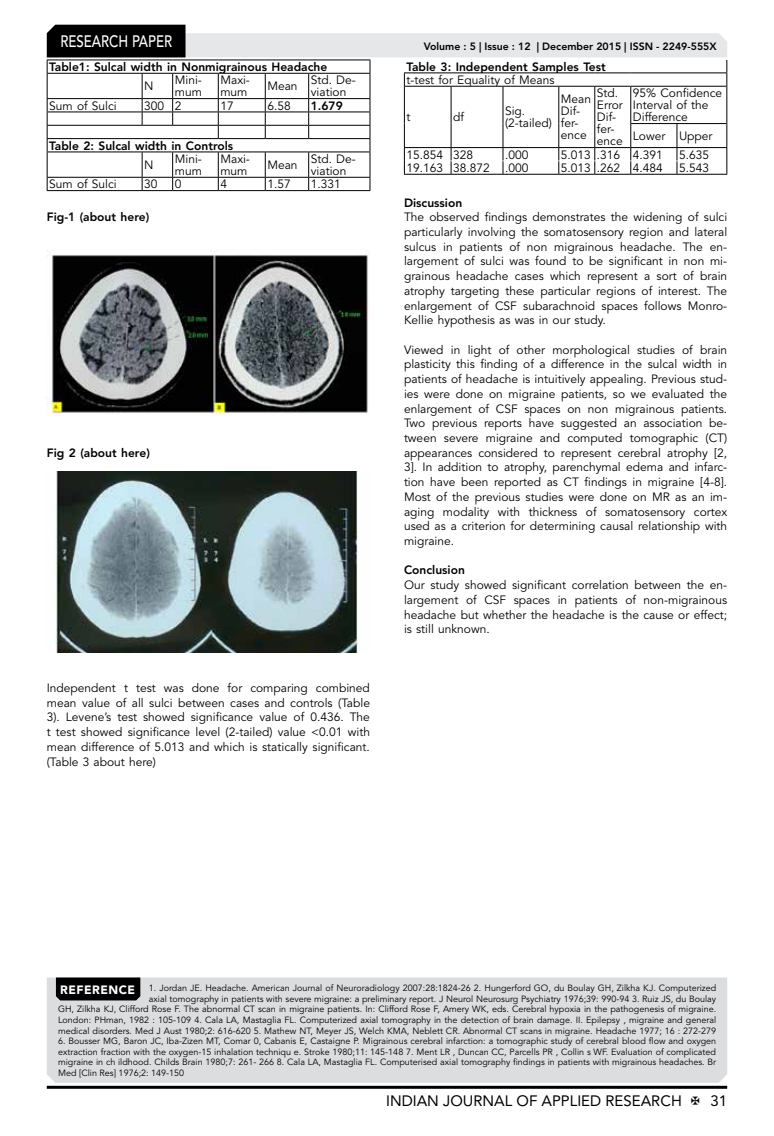
<style>
.page{position:relative;width:774px;height:1136px;background:#fff}
.page>*{position:absolute;margin:0;border:0;box-sizing:border-box;transform-origin:0 0}
.t1{font:500 16.5px "Avenir LT Std";color:#fff;scale:.8 1}
.t2{font:15px "Avenir LT Std";color:#000}
.t3{font:12px/14.7px "Avenir LT Std";color:#000}
.t4{font:800 12px "Avenir LT Std";color:#000}
.t5{font:800 10.5px "Avenir LT Std";color:#000}
.t6{font:9px/10.5px "Avenir LT Std";color:#000;text-align:right}
.s1{font-weight:900;font-size:12px;color:#fff}
</style>
<div class="page">
<hr style="left:47px;top:1085px;width:680px;height:3px;background:#000">
<div style="left:47px;top:977px;width:680px;height:105px;background:#dcddde"></div>
<div style="left:56px;top:977px;width:84px;height:23px;background:#000"></div>
<hr style="left:47px;top:190px;width:95px;height:1px;background:#000">
<hr style="left:142px;top:190px;width:31px;height:1px;background:#000">
<hr style="left:173px;top:190px;width:45px;height:1px;background:#000">
<hr style="left:218px;top:190px;width:47px;height:1px;background:#000">
<hr style="left:265px;top:190px;width:44px;height:1px;background:#000">
<hr style="left:309px;top:190px;width:61px;height:1px;background:#000">
<img style="left:47px;top:249px;width:321px;height:166px">
<img style="left:55px;top:471px;width:303px;height:181px">
<svg style="left:47px;top:25px;width:680px;height:165px"></svg>
<h1 class="t1" style="left:60px;top:32px;width:139px">RESEARCH PAPER</h1>
<p class="t4" style="left:49px;top:60px;width:279px">Table1: Sulcal width in Nonmigrainous Headache</p>
<p class="t3" style="left:144px;top:79px;width:11px">N</p>
<p class="t3" style="left:175px;top:75px;width:29px;line-height:12px">Mini&shy;mum</p>
<p class="t3" style="left:220px;top:75px;width:31px;line-height:12px">Maxi&shy;mum</p>
<p class="t3" style="left:267px;top:79px;width:32px">Mean</p>
<p class="t3" style="left:311px;top:75px;width:47px;line-height:12px">Std. De&shy;viation</p>
<p class="t3" style="left:49px;top:99px;width:69px">Sum of Sulci</p>
<p class="t3" style="left:144px;top:99px;width:39px">300 2</p>
<p class="t3" style="left:220px;top:99px;width:15px">17</p>
<p class="t3" style="left:267px;top:99px;width:25px">6.58</p>
<p class="t4" style="left:311px;top:98px;width:33px">1.679</p>
<p class="t4" style="left:49px;top:138px;width:185px">Table 2: Sulcal width in Controls</p>
<p class="t3" style="left:144px;top:158px;width:11px">N</p>
<p class="t3" style="left:175px;top:153px;width:29px;line-height:12px">Mini&shy;mum</p>
<p class="t3" style="left:220px;top:153px;width:31px;line-height:12px">Maxi&shy;mum</p>
<p class="t3" style="left:267px;top:158px;width:32px">Mean</p>
<p class="t3" style="left:311px;top:153px;width:47px;line-height:12px">Std. De&shy;viation</p>
<p class="t3" style="left:49px;top:177px;width:69px">Sum of Sulci</p>
<p class="t3" style="left:144px;top:177px;width:15px">30</p>
<p class="t3" style="left:175px;top:177px;width:8px">0</p>
<p class="t3" style="left:220px;top:177px;width:8px">4</p>
<p class="t3" style="left:267px;top:177px;width:25px">1.57</p>
<p class="t3" style="left:311px;top:177px;width:32px">1.331</p>
<p class="t4" style="left:47px;top:210px;width:104px">Fig-1 (about here)</p>
<p class="t4" style="left:47px;top:445px;width:105px">Fig 2 (about here)</p>
<p class="t3" style="left:47px;top:680px;width:325px;text-align:justify">Independent t test was done for comparing combined mean value of all sulci between cases and controls (Table 3). Levene’s test showed significance value of 0.436. The t test showed significance level (2-tailed) value &lt;0.01 with mean difference of 5.013 and which is statically significant. (Table 3 about here)</p>
<p class="t5" style="left:424px;top:41px;width:294px">Volume : 5 | Issue : 12 | December 2015 | ISSN - 2249-555X</p>
<p class="t4" style="left:406px;top:59px;width:201px">Table 3: Independent Samples Test</p>
<p class="t3" style="left:406px;top:73px;width:149px">t-test for Equality of Means</p>
<p class="t3" style="left:406px;top:110px;width:5px">t</p>
<p class="t3" style="left:453px;top:110px;width:12px">df</p>
<p class="t3" style="left:505px;top:106px;width:48px;line-height:12px">Sig. (2-tailed)</p>
<p class="t3" style="left:561px;top:94px;width:32px;line-height:12px">Mean<br>Dif&shy;fer&shy;ence</p>
<p class="t3" style="left:597px;top:88px;width:27px;line-height:12px">Std.<br>Error<br>Dif&shy;fer&shy;ence</p>
<p class="t3" style="left:633px;top:88px;width:91px;line-height:12px">95% Confidence<br>Interval of the<br>Difference</p>
<p class="t3" style="left:633px;top:129px;width:81px">Lower Upper</p>
<p class="t3" style="left:406px;top:148px;width:68px">15.854 328</p>
<p class="t3" style="left:505px;top:148px;width:25px">.000</p>
<p class="t3" style="left:561px;top:148px;width:104px">5.013 .316 4.391</p>
<p class="t3" style="left:679px;top:148px;width:32px">5.635</p>
<p class="t3" style="left:406px;top:161px;width:85px">19.163 38.872</p>
<p class="t3" style="left:505px;top:161px;width:25px">.000</p>
<p class="t3" style="left:561px;top:161px;width:104px">5.013 .262 4.484</p>
<p class="t3" style="left:679px;top:161px;width:32px">5.543</p>
<p class="t4" style="left:404px;top:195px;width:60px">Discussion</p>
<p class="t3" style="left:404px;top:210px;width:325px;text-align:justify">The observed findings demonstrates the widening of sulci particularly involving the somatosensory region and lateral sulcus in patients of non migrainous headache. The en&shy;largement of sulci was found to be significant in non mi&shy;grainous headache cases which represent a sort of brain atrophy targeting these particular regions of interest. The enlargement of CSF subarachnoid spaces follows Monro-Kellie hypothesis as was in our study.</p>
<p class="t3" style="left:404px;top:342px;width:325px;text-align:justify">Viewed in light of other morphological studies of brain plasticity this finding of a difference in the sulcal width in patients of headache is intuitively appealing. Previous stud&shy;ies were done on migraine patients, so we evaluated the enlargement of CSF spaces on non migrainous patients.<br>Two previous reports have suggested an association be&shy;tween severe migraine and computed tomographic (CT) appearances considered to represent cerebral atrophy [2, 3]. In addition to atrophy, parenchymal edema and infarc&shy;tion have been reported as CT findings in migraine [4-8].<br>Most of the previous studies were done on MR as an im&shy;aging modality with thickness of somatosensory cortex used as a criterion for determining causal relationship with migraine.</p>
<p class="t4" style="left:404px;top:563px;width:62px">Conclusion</p>
<p class="t3" style="left:404px;top:578px;width:325px;text-align:justify">Our study showed significant correlation between the en&shy;largement of CSF spaces in patients of non-migrainous headache but whether the headache is the cause or effect; is still unknown.</p>
<p class="t6" style="left:58px;top:983px;width:660px"><span class="s1">REFERENCE</span> 1. Jordan JE. Headache. American Journal of Neuroradiology 2007:28:1824-26 2. Hungerford GO, du Boulay GH, Zilkha KJ. Computerized axial tomography in patients with severe migraine: a preliminary report. J Neurol Neurosurg Psychiatry 1976;39: 990-94 3. Ruiz JS, du Boulay<br>GH, Zilkha KJ, Clifford Rose F. The abnormal CT scan in migraine patients. In: Clifford Rose F, Amery WK, eds. Cerebral hypoxia in the pathogenesis of migraine.<br>London: PHman, 1982 : 105-109 4. Cala LA, Mastaglia FL. Computerized axial tomography in the detection of brain damage. II. Epilepsy , migraine and general medical disorders. Med J Aust 1980;2: 616-620 5. Mathew NT, Meyer JS, Welch KMA, Neblett CR. Abnormal CT scans in migraine. Headache 1977; 16 : 272-279</p>
<p class="t6" style="left:58px;top:1035px;width:660px;text-align:justify">6. Bousser MG, Baron JC, Iba-Zizen MT, Comar 0, Cabanis E, Castaigne P. Migrainous cerebral infarction: a tomographic study of cerebral blood flow and oxygen extraction fraction with the oxygen-15 inhalation techniqu e. Stroke 1980;11: 145-148 7. Ment LR , Duncan CC, Parcells PR , Collin s WF. Evaluation of complicated migraine in ch ildhood. Childs Brain 1980;7: 261- 266 8. Cala LA, Mastaglia FL. Computerised axial tomography findings in patients with migrainous headaches. Br Med [Clin Res] 1976;2: 149-150</p>
<p class="t2" style="left:386px;top:1091px;width:297px">INDIAN JOURNAL OF APPLIED RESEARCH</p>
<p class="t2" style="left:710px;top:1091px;width:18px">31</p>
</div>
